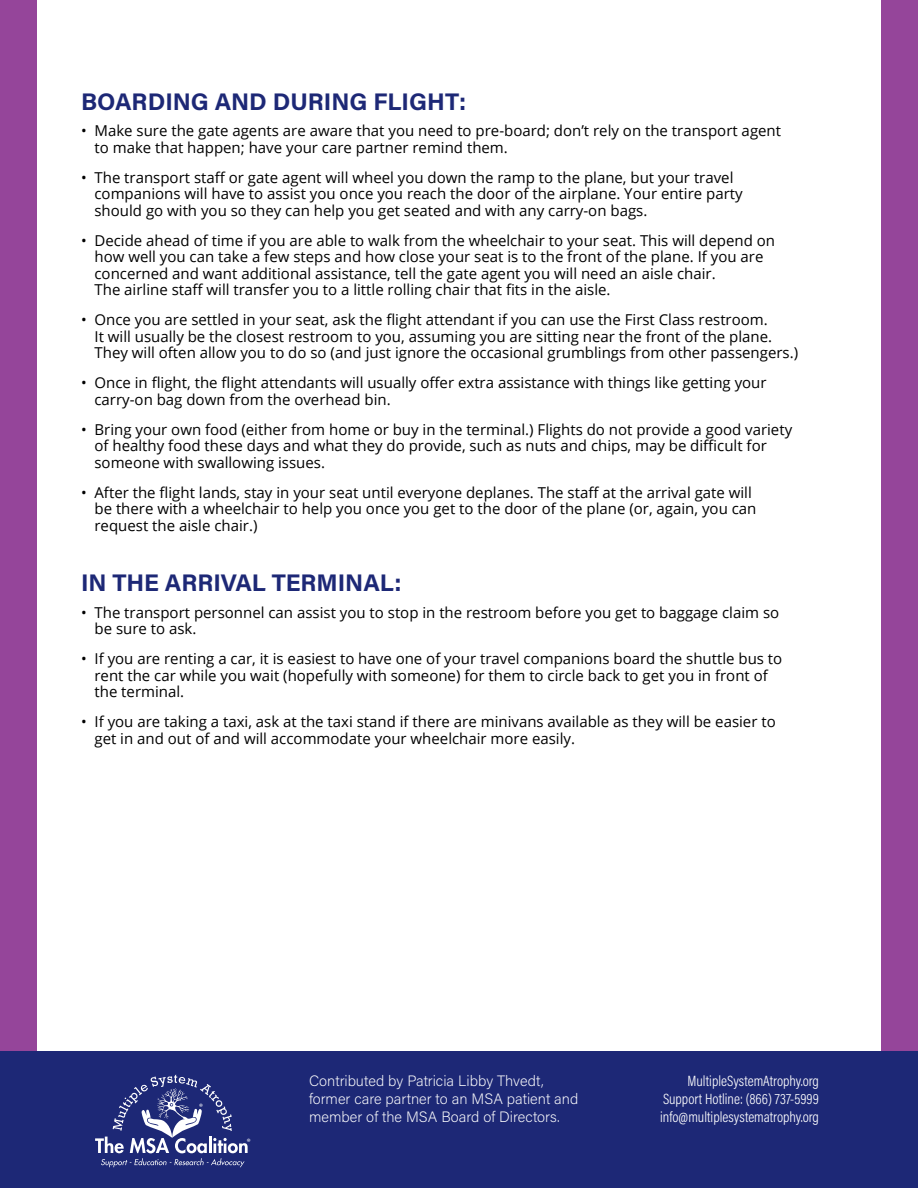
<style>
.page{position:relative;width:918px;height:1188px;background:#95459a}
.page>*{position:absolute;margin:0;border:0;box-sizing:border-box;transform-origin:0 0}
.t1{font:700 24px "Acumin Pro";color:#1d2876}
.t2{font:15px/16.5px "Open Sans";color:#000}
.t3{font:200 15px/18px "Acumin Pro";color:#fff}
.t4{font:300 15px/18px "Acumin Pro Cond";color:#fff;text-align:justify}
.t5{font:9.3px "Myriad Pro";color:#fff}
</style>
<div class="page">
<div style="left:38px;top:0;width:843px;height:1188px;background:#fff"></div>
<div style="left:0;top:1052px;width:918px;height:136px;background:#1d2876"></div>
<svg style="left:95px;top:1074px;width:153px;height:93px"></svg>
<h1 class="t1" style="left:81px;top:85px;width:387px">BOARDING AND DURING FLIGHT:</h1>
<p class="t2" style="left:94px;top:122px;width:688px;text-indent:-14px">• Make sure the gate agents are aware that you need to pre-board; don’t rely on the transport agent to make that happen; have your care partner remind them.</p>
<p class="t2" style="left:94px;top:169px;width:650px;text-indent:-14px">• The transport staff or gate agent will wheel you down the ramp to the plane, but your travel companions will have to assist you once you reach the door of the airplane. Your entire party should go with you so they can help you get seated and with any carry-on bags.</p>
<p class="t2" style="left:95px;top:232px;width:682px;text-indent:-14px">• Decide ahead of time if you are able to walk from the wheelchair to your seat. This will depend on how well you can take a few steps and how close your seat is to the front of the plane. If you are concerned and want additional assistance, tell the gate agent you will need an aisle chair.<br>The airline staff will transfer you to a little rolling chair that fits in the aisle.</p>
<p class="t2" style="left:95px;top:311px;width:705px;text-indent:-14px">• Once you are settled in your seat, ask the flight attendant if you can use the First Class restroom.<br>It will usually be the closest restroom to you, assuming you are sitting near the front of the plane.<br>They will often allow you to do so (and just ignore the occasional grumblings from other passengers.)</p>
<p class="t2" style="left:95px;top:374px;width:674px;text-indent:-14px">• Once in flight, the flight attendants will usually offer extra assistance with things like getting your carry-on bag down from the overhead bin.</p>
<p class="t2" style="left:95px;top:421px;width:699px;text-indent:-14px">• Bring your own food (either from home or buy in the terminal.) Flights do not provide a good variety of healthy food these days and what they do provide, such as nuts and chips, may be difficult for someone with swallowing issues.</p>
<p class="t2" style="left:95px;top:484px;width:663px;text-indent:-14px">• After the flight lands, stay in your seat until everyone deplanes. The staff at the arrival gate will be there with a wheelchair to help you once you get to the door of the plane (or, again, you can request the aisle chair.)</p>
<h1 class="t1" style="left:81px;top:566px;width:322px">IN THE ARRIVAL TERMINAL:</h1>
<p class="t2" style="left:94px;top:604px;width:686px;text-indent:-14px">• The transport personnel can assist you to stop in the restroom before you get to baggage claim so be sure to ask.</p>
<p class="t2" style="left:94px;top:650px;width:689px;text-indent:-14px">• If you are renting a car, it is easiest to have one of your travel companions board the shuttle bus to rent the car while you wait (hopefully with someone) for them to circle back to get you in front of the terminal.</p>
<p class="t2" style="left:95px;top:713px;width:683px;text-indent:-14px">• If you are taking a taxi, ask at the taxi stand if there are minivans available as they will be easier to get in and out of and will accommodate your wheelchair more easily.</p>
<p class="t5" style="left:199px;top:1101px;width:5px">®</p>
<p class="t5" style="left:247px;top:1136px;width:5px">®</p>
<p class="t3" style="left:309px;top:1071px;width:271px">Contributed by Patricia Libby Thvedt, former care partner to an MSA patient and member of the MSA Board of Directors.</p>
<p class="t4" style="left:660px;top:1071px;width:160px;text-indent:27px">MultipleSystemAtrophy.org Support Hotline: (866) 737-5999 info@multiplesystematrophy.org</p>
</div>
